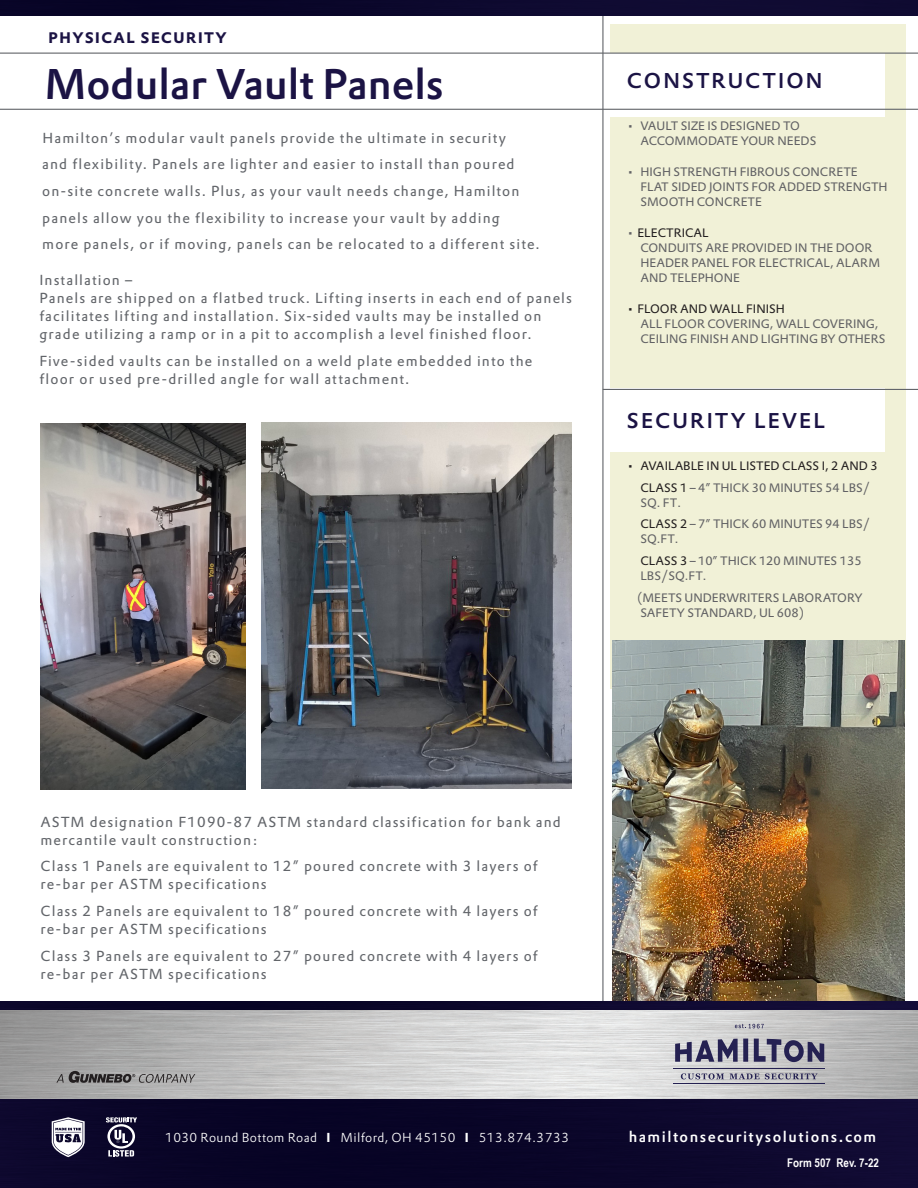
<style>
.page{position:relative;width:918px;height:1188px;background:#fff}
.page>*{position:absolute;margin:0;border:0;box-sizing:border-box;transform-origin:0 0}
.t1{font:42px "DTL Prokyon T Medium";color:#1b1344}
.Sidebar_Heading{font:21px "DTL Prokyon ST Medium";letter-spacing:.1em;color:#1b1344}
.t2{font:15px "DTL Prokyon T Medium";letter-spacing:.1em;color:#fff}
.t3{font:700 15px "DTL Prokyon T Caps";letter-spacing:.1em;color:#1b1344}
.Introduction_body_co{font:14.25px/18px "DTL Prokyon T";letter-spacing:.08em;color:#62656a}
.Blue_Bar_Subhead{font:14.25px/18px "DTL Prokyon T";letter-spacing:.08em;color:#62656a}
.t4{font:12.75px "DTL Prokyon T Light";letter-spacing:.03em;color:#fff}
.Sidebar_Bullet_Text{font:12px/15px "DTL Prokyon T";color:#616164}
.Sidebar_Bullet_Text-2{font:12px "DTL Prokyon T";color:#231f20}
.t5{font:700 12px "Arial Narrow";color:#fff}
.s1{color:#231f20}
.s2{font-family:"DTL Prokyon ST Bold"}
</style>
<div class="page">
<div style="left:610px;top:24px;width:296px;height:664px;background:#f1f1d7"></div>
<div style="left:589px;top:54px;width:296px;height:63px;background:#fff"></div>
<div style="left:589px;top:388px;width:296px;height:64px;background:#fff"></div>
<hr style="left:0;top:109px;width:918px;height:1px;background:#62656a">
<hr style="left:603px;top:389px;width:315px;height:1px;background:#62656a">
<hr style="left:0;top:53px;width:918px;height:1px;background:#62656a">
<hr style="left:602px;top:0;width:2px;height:1016px;background:#62656a">
<img style="left:0;top:0;width:918px;height:16px">
<img style="left:0;top:1001px;width:918px;height:187px">
<svg style="left:52px;top:1117px;width:33px;height:40px"></svg>
<img style="left:0;top:1010px;width:918px;height:88px">
<svg style="left:735px;top:1024px;width:29px;height:4px"></svg>
<hr style="left:674px;top:1084px;width:151px;height:1px;background:#252152">
<hr style="left:674px;top:1069px;width:151px;height:1px;background:#252152">
<svg style="left:681px;top:1073px;width:43px;height:6px"></svg>
<svg style="left:730px;top:1073px;width:88px;height:6px"></svg>
<svg style="left:675px;top:1039px;width:73px;height:23px;background:#7c7a93"></svg>
<svg style="left:754px;top:1039px;width:70px;height:23px;background:#77758d"></svg>
<svg style="left:56px;top:1071px;width:139px;height:12px;background:#7e7d7e"></svg>
<img style="left:612px;top:641px;width:292px;height:360px">
<svg style="left:106px;top:1117px;width:31px;height:40px"></svg>
<img style="left:40px;top:424px;width:206px;height:365px">
<img style="left:261px;top:423px;width:311px;height:366px">
<p class="t3" style="left:49px;top:28px;width:180px">PHYSICAL SECURITY</p>
<p class="t1" style="left:45px;top:56px;width:400px">Modular Vault Panels</p>
<p class="Introduction_body_co" style="left:43px;top:128px;width:465px">Hamilton’s modular vault panels provide the ultimate in security</p>
<p class="Introduction_body_co" style="left:42px;top:155px;width:474px">and flexibility. Panels are lighter and easier to install than poured</p>
<p class="Introduction_body_co" style="left:42px;top:182px;width:479px">on-site concrete walls. Plus, as your vault needs change, Hamilton</p>
<p class="Introduction_body_co" style="left:42px;top:208px;width:459px">panels allow you the flexibility to increase your vault by adding</p>
<p class="Introduction_body_co" style="left:42px;top:235px;width:499px">more panels, or if moving, panels can be relocated to a different site.</p>
<p class="Introduction_body_co" style="left:39px;top:271px;width:534px">Installation –<br>Panels are shipped on a flatbed truck. Lifting inserts in each end of panels facilitates lifting and installation. Six-sided vaults may be installed on grade utilizing a ramp or in a pit to accomplish a level finished floor.</p>
<p class="Introduction_body_co" style="left:39px;top:352px;width:495px">Five-sided vaults can be installed on a weld plate embedded into the floor or used pre-drilled angle for wall attachment.</p>
<p class="Sidebar_Heading" style="left:627px;top:67px;width:197px">CONSTRUCTION</p>
<p class="Sidebar_Bullet_Text" style="left:640px;top:119px;width:178px;text-indent:-14px">• VAULT SIZE IS DESIGNED TO<br>ACCOMMODATE YOUR NEEDS</p>
<p class="Sidebar_Bullet_Text" style="left:640px;top:164px;width:249px;text-indent:-14px">• HIGH STRENGTH FIBROUS CONCRETE<br>FLAT SIDED JOINTS FOR ADDED STRENGTH<br>SMOOTH CONCRETE</p>
<p class="Sidebar_Bullet_Text" style="left:640px;top:225px;width:241px;text-indent:-14px">• <span class="s1">ELECTRICAL<br></span>CONDUITS ARE PROVIDED IN THE DOOR<br>HEADER PANEL FOR ELECTRICAL, ALARM<br>AND TELEPHONE</p>
<p class="Sidebar_Bullet_Text" style="left:640px;top:301px;width:247px;text-indent:-14px"><span class="s1">• FLOOR AND WALL FINISH<br></span>ALL FLOOR COVERING, WALL COVERING,<br>CEILING FINISH AND LIGHTING BY OTHERS</p>
<p class="Sidebar_Heading" style="left:627px;top:407px;width:200px">SECURITY LEVEL</p>
<p class="Sidebar_Bullet_Text-2" style="left:627px;top:458px;width:252px">• AVAILABLE IN UL LISTED CLASS I, 2 AND 3</p>
<p class="Sidebar_Bullet_Text" style="left:640px;top:480px;width:231px"><span class="s1">CLASS 1</span> – 4” THICK 30 MINUTES 54 LBS/<br>SQ. FT.</p>
<p class="Sidebar_Bullet_Text" style="left:640px;top:516px;width:231px"><span class="s1">CLASS 2</span> – 7” THICK 60 MINUTES 94 LBS/<br>SQ.FT.</p>
<p class="Sidebar_Bullet_Text" style="left:640px;top:553px;width:223px"><span class="s1">CLASS 3</span> – 10” THICK 120 MINUTES 135<br>LBS/SQ.FT.</p>
<p class="Sidebar_Bullet_Text" style="left:637px;top:590px;width:227px">(MEETS UNDERWRITERS LABORATORY<br>SAFETY STANDARD, UL 608)</p>
<p class="Blue_Bar_Subhead" style="left:40px;top:812px;width:522px">ASTM designation F1090-87 ASTM standard classification for bank and mercantile vault construction:</p>
<p class="Blue_Bar_Subhead" style="left:40px;top:857px;width:499px">Class 1 Panels are equivalent to 12” poured concrete with 3 layers of re-bar per ASTM specifications</p>
<p class="Blue_Bar_Subhead" style="left:40px;top:902px;width:499px">Class 2 Panels are equivalent to 18” poured concrete with 4 layers of re-bar per ASTM specifications</p>
<p class="Blue_Bar_Subhead" style="left:40px;top:946px;width:499px">Class 3 Panels are equivalent to 27” poured concrete with 4 layers of re-bar per ASTM specifications</p>
<p class="t4" style="left:165px;top:1129px;width:405px">1030 Round Bottom Road <span class="s2">I</span> Milford, OH 45150 <span class="s2">I</span> 513.874.3733</p>
<p class="t2" style="left:629px;top:1127px;width:249px">hamiltonsecuritysolutions.com</p>
<p class="t5" style="left:787px;top:1154px;width:93px">Form 507 Rev. 7-22</p>
</div>
